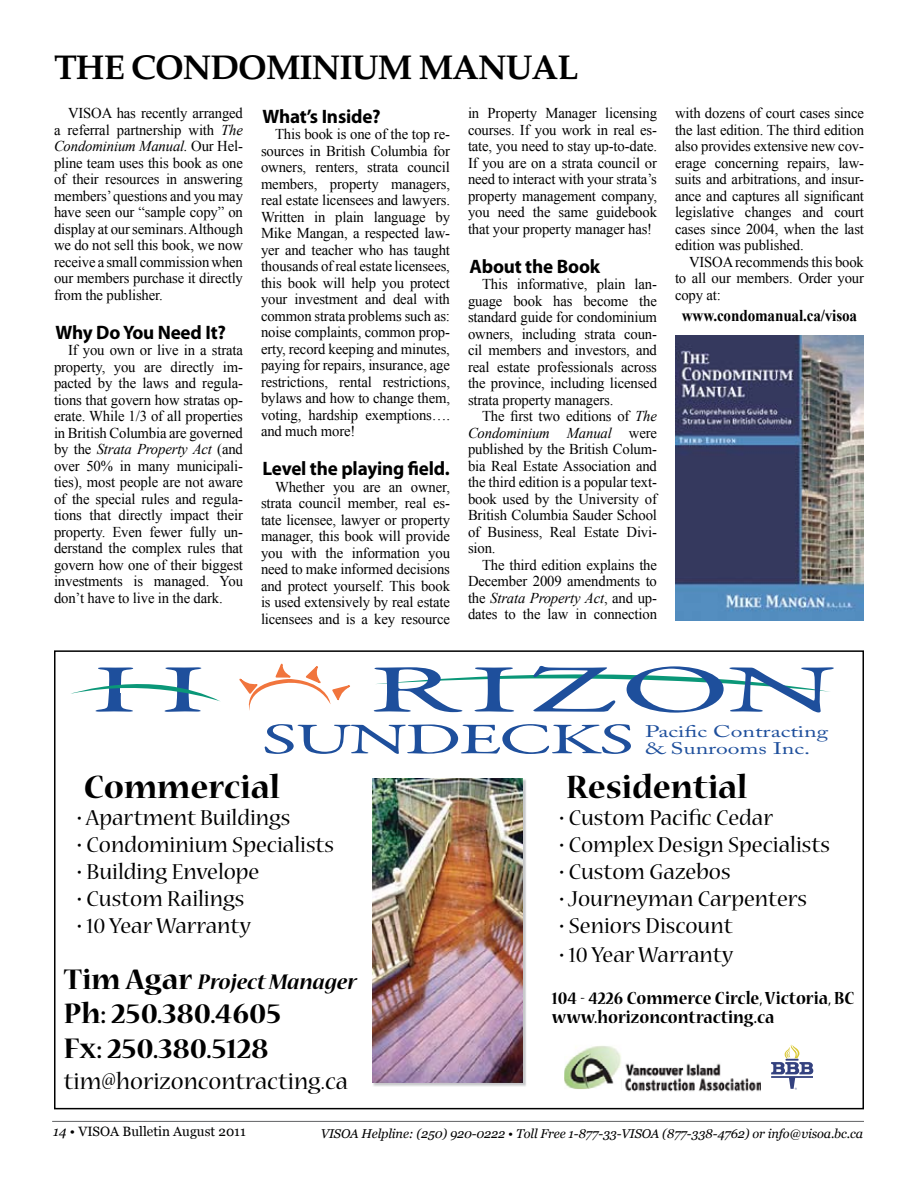
<style>
.page{position:relative;width:918px;height:1188px;background:#fff}
.page>*{position:absolute;margin:0;border:0;box-sizing:border-box;transform-origin:0 0}
.t1{font:68.1px "Garamond Premr Pro";letter-spacing:.045em;color:#1e4f9c;scale:2.09 1}
.t2{font:44.1px "Garamond Premr Pro";letter-spacing:-.03em;color:#1e4f9c;scale:1.71 1}
.t3{font:700 36px "Nueva Std";color:#000}
.t4{font:700 34.5px "Palatino";letter-spacing:-.03em;color:#000}
.t5{font:700 31.5px/34.5px "Nueva Std";color:#000}
.t6{font:25.5px "Nueva Std";color:#000}
.t7{font:24px "Nueva Std";color:#000}
.t8{font:italic 700 24px "Nueva Std";color:#000}
.t9{font:700 19.5px "Myriad Pro";letter-spacing:-.01em;color:#000}
.t10{font:700 19.5px/19.5px "Nueva Std";color:#000;scale:.9 1}
.t11{font:16.8px/17.2px "Adobe Caslon Pro";color:#1e4f9c;scale:1.41 1}
.t12{font:700 16.5px "Times New Roman";letter-spacing:-.01em;color:#000;scale:.92 1}
.t13{font:15px/16.5px "Times New Roman";letter-spacing:-.01em;color:#000;text-align:justify}
.t14{font:13.5px "Georgia";color:#000}
.t15{font:italic 12.75px "Georgia";letter-spacing:-.01em;color:#000}
.s1{font-style:italic}
.s2{font-style:normal;font-size:31.5px}
</style>
<div class="page">
<hr style="left:52px;top:1121px;width:812px;height:1px;background:#616264">
<svg style="left:54px;top:650px;width:810px;height:459px"></svg>
<img style="left:675px;top:335px;width:189px;height:285px">
<h3 class="t4" style="left:54px;top:47px;width:526px">THE CONDOMINIUM MANUAL</h3>
<p class="t13" style="left:54px;top:105px;width:191px;text-indent:14px">VISOA has recently arranged a referral partnership with <span class="s1">The Condominium Manual.</span> Our Hel&shy;pline team uses this book as one of their resources in answering members’ questions and you may have seen our “sample copy” on display at our seminars. Although we do not sell this book, we now receive a small commission when our members purchase it directly from the publisher.</p>
<h3 class="t9" style="left:56px;top:320px;width:172px">Why Do You Need It?</h3>
<p class="t13" style="left:54px;top:342px;width:191px;text-indent:14px">If you own or live in a strata property, you are directly im&shy;pacted by the laws and regula&shy;tions that govern how stratas op&shy;erate. While 1/3 of all properties in British Columbia are governed by the <span class="s1">Strata Property Act</span> (and over 50% in many municipali&shy;ties), most people are not aware of the special rules and regula&shy;tions that directly impact their property. Even fewer fully un&shy;derstand the complex rules that govern how one of their biggest investments is managed. You don’t have to live in the dark.</p>
<h3 class="t9" style="left:262px;top:103px;width:120px">What’s Inside?</h3>
<p class="t13" style="left:261px;top:126px;width:191px;text-indent:14px">This book is one of the top re&shy;sources in British Columbia for owners, renters, strata council members, property managers, real estate licensees and lawyers.<br>Written in plain language by Mike Mangan, a respected law&shy;yer and teacher who has taught thousands of real estate licensees, this book will help you protect your investment and deal with common strata problems such as: noise complaints, common prop&shy;erty, record keeping and minutes, paying for repairs, insurance, age restrictions, rental restrictions, bylaws and how to change them, voting, hardship exemptions…. and much more!</p>
<h3 class="t9" style="left:262px;top:456px;width:189px">Level the playing field.</h3>
<p class="t13" style="left:261px;top:478px;width:191px;text-indent:14px">Whether you are an owner, strata council member, real es&shy;tate licensee, lawyer or property manager, this book will provide you with the information you need to make informed decisions and protect yourself. This book is used extensively by real estate licensees and is a key resource</p>
<p class="t13" style="left:468px;top:105px;width:191px">in Property Manager licensing courses. If you work in real es&shy;tate, you need to stay up-to-date.<br>If you are on a strata council or need to interact with your strata’s property management company, you need the same guidebook that your property manager has!</p>
<h3 class="t9" style="left:470px;top:254px;width:132px">About the Book</h3>
<p class="t13" style="left:468px;top:276px;width:191px;text-indent:14px">This informative, plain lan&shy;guage book has become the standard guide for condominium owners, including strata coun&shy;cil members and investors, and real estate professionals across the province, including licensed strata property managers.</p>
<p class="t13" style="left:468px;top:408px;width:191px;text-indent:14px">The first two editions of <span class="s1">The Condominium Manual</span> were published by the British Colum&shy;bia Real Estate Association and the third edition is a popular text&shy;book used by the University of British Columbia Sauder School of Business, Real Estate Divi&shy;sion.</p>
<p class="t13" style="left:468px;top:556px;width:191px;text-indent:14px">The third edition explains the December 2009 amendments to the <span class="s1">Strata Property Act</span>, and up&shy;dates to the law in connection</p>
<p class="t13" style="left:675px;top:105px;width:191px">with dozens of court cases since the last edition. The third edition also provides extensive new cov&shy;erage concerning repairs, law&shy;suits and arbitrations, and insur&shy;ance and captures all significant legislative changes and court cases since 2004, when the last edition was published.</p>
<p class="t13" style="left:675px;top:253px;width:190px;text-indent:14px">VISOA recommends this book to all our members. Order your copy at:</p>
<p class="t12" style="left:682px;top:304px;width:192px">www.condomanual.ca/visoa</p>
<h1 class="t1" style="left:91px;top:649px;width:57px">H</h1>
<h1 class="t1" style="left:369px;top:649px;width:226px">RIZON</h1>
<h2 class="t2" style="left:262px;top:713px;width:220px">SUNDECKS</h2>
<p class="t11" style="left:645px;top:722px;width:131px">Pacific Contracting &amp; Sunrooms Inc.</p>
<h3 class="t3" style="left:84px;top:770px;width:197px">Commercial</h3>
<h3 class="t7" style="left:77px;top:807px;width:215px">• Apartment Buildings</h3>
<h3 class="t7" style="left:77px;top:834px;width:259px">• Condominium Specialists</h3>
<h3 class="t7" style="left:77px;top:861px;width:184px">• Building Envelope</h3>
<h3 class="t7" style="left:77px;top:888px;width:169px">• Custom Railings</h3>
<h3 class="t7" style="left:77px;top:915px;width:176px">• 10 Year Warranty</h3>
<h3 class="t8" style="left:64px;top:971px;width:295px"><span class="s2">Tim Agar</span> Project Manager</h3>
<h3 class="t5" style="left:64px;top:998px;width:219px">Ph: 250.380.4605<br>Fx: 250.380.5128</h3>
<h3 class="t6" style="left:64px;top:1070px;width:286px">tim@horizoncontracting.ca</h3>
<h3 class="t3" style="left:566px;top:770px;width:183px">Residential</h3>
<h3 class="t7" style="left:559px;top:807px;width:215px">• Custom Pacific Cedar</h3>
<h3 class="t7" style="left:559px;top:834px;width:272px">• Complex Design Specialists</h3>
<h3 class="t7" style="left:559px;top:861px;width:173px">• Custom Gazebos</h3>
<h3 class="t7" style="left:559px;top:888px;width:250px">• Journeyman Carpenters</h3>
<h3 class="t7" style="left:559px;top:915px;width:175px">• Seniors Discount</h3>
<h3 class="t7" style="left:559px;top:943px;width:176px">• 10 Year Warranty</h3>
<h3 class="t10" style="left:552px;top:989px;width:337px">104 - 4226 Commerce Circle, Victoria, BC www.horizoncontracting.ca</h3>
<p class="t14" style="left:53px;top:1123px;width:194px"><span class="s1">14</span> • VISOA Bulletin August 2011</p>
<p class="t15" style="left:321px;top:1126px;width:544px">VISOA Helpline: (250) 920-0222 • Toll Free 1-877-33-VISOA (877-338-4762) or info@visoa.bc.ca</p>
</div>
